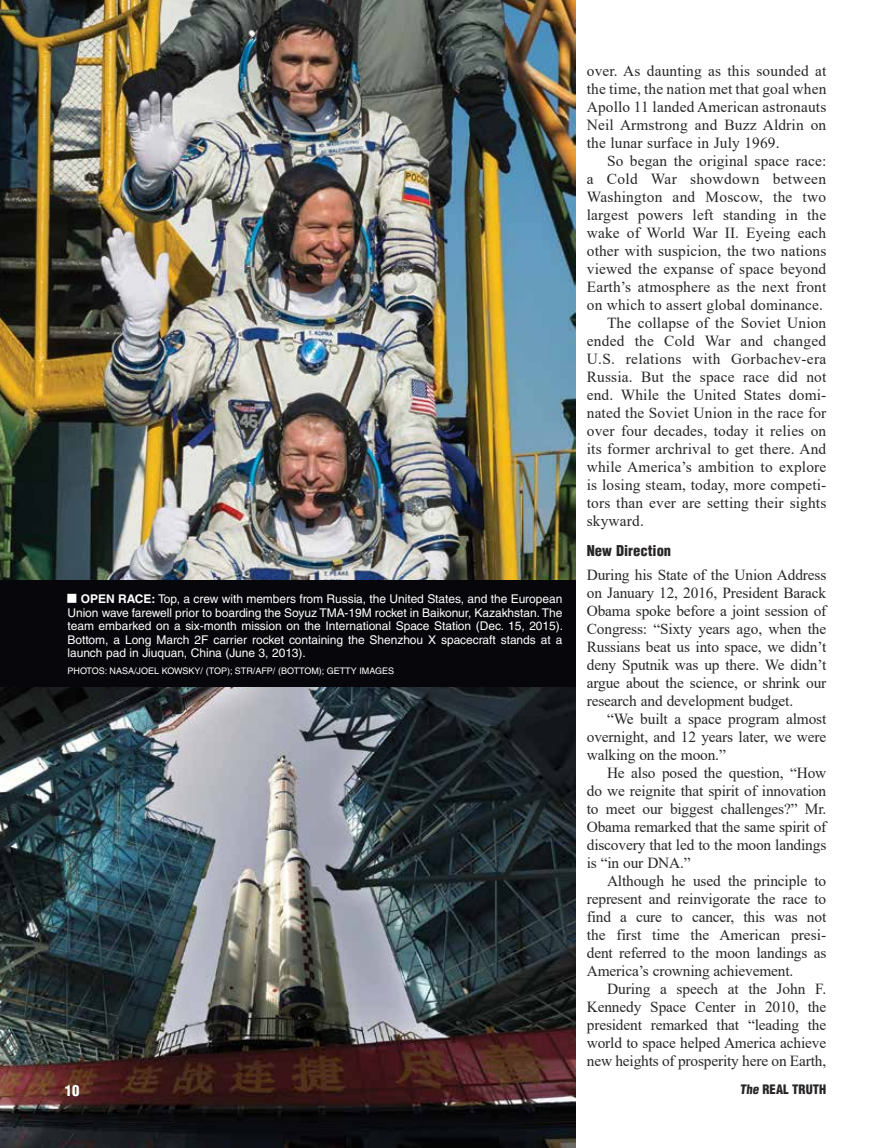
<style>
.page{position:relative;width:891px;height:1148px;background:#fff}
.page>*{position:absolute;margin:0;border:0;box-sizing:border-box;transform-origin:0 0}
.t1{font:15.3px/18px "Times New Roman";letter-spacing:.01em;color:#282526;text-align:justify}
.t2{font:900 condensed 14.7px "Helvetica";color:#282526}
.t3{font:900 condensed 14.7px "Helvetica";color:#fff}
.t4{font:900 condensed 12.75px "Helvetica";color:#282526}
.t5{font:12px/13.5px "Helvetica";letter-spacing:-.005em;color:#fff;text-align:justify}
.t6{font:9px "Helvetica";color:#fff}
.s1{font-weight:700}
</style>
<div class="page">
<img style="left:0;top:0;width:576px;height:580px">
<img style="left:0;top:687px;width:576px;height:461px">
<div style="left:0;top:580px;width:576px;height:107px;background:#07070b"></div>
<p class="t5" style="left:68px;top:592px;width:497px;text-indent:13px"><span class="s1">OPEN RACE:</span> Top, a crew with members from Russia, the United States, and the European Union wave farewell prior to boarding the Soyuz TMA-19M rocket in Baikonur, Kazakhstan. The team embarked on a six-month mission on the International Space Station (Dec. 15, 2015).<br>Bottom, a Long March 2F carrier rocket containing the Shenzhou X spacecraft stands at a launch pad in Jiuquan, China (June 3, 2013).</p>
<p class="t6" style="left:68px;top:665px;width:328px">PHOTOS: NASA/JOEL KOWSKY/ (TOP); STR/AFP/ (BOTTOM); GETTY IMAGES</p>
<p class="t3" style="left:65px;top:1080px;width:16px">10</p>
<p class="t1" style="left:587px;top:61px;width:241px">over. As daunting as this sounded at the time, the nation met that goal when Apollo 11 landed American astronauts Neil Armstrong and Buzz Aldrin on the lunar surface in July 1969.</p>
<p class="t1" style="left:607px;top:151px;width:221px">So began the original space race:</p>
<p class="t1" style="left:587px;top:169px;width:241px">a Cold War showdown between</p>
<p class="t1" style="left:587px;top:187px;width:241px">Washington and Moscow, the two</p>
<p class="t1" style="left:587px;top:205px;width:241px">largest powers left standing in the</p>
<p class="t1" style="left:587px;top:223px;width:241px">wake of World War II. Eyeing each</p>
<p class="t1" style="left:587px;top:241px;width:241px">other with suspicion, the two nations</p>
<p class="t1" style="left:587px;top:259px;width:241px">viewed the expanse of space beyond</p>
<p class="t1" style="left:587px;top:277px;width:241px">Earth’s atmosphere as the next front</p>
<p class="t1" style="left:587px;top:295px;width:238px">on which to assert global dominance.</p>
<p class="t1" style="left:607px;top:313px;width:221px">The collapse of the Soviet Union</p>
<p class="t1" style="left:587px;top:331px;width:241px">ended the Cold War and changed</p>
<p class="t1" style="left:587px;top:349px;width:241px">U.S. relations with Gorbachev-era</p>
<p class="t1" style="left:587px;top:367px;width:241px">Russia. But the space race did not</p>
<p class="t1" style="left:587px;top:385px;width:241px">end. While the United States domi-</p>
<p class="t1" style="left:587px;top:403px;width:241px">nated the Soviet Union in the race for</p>
<p class="t1" style="left:587px;top:421px;width:241px">over four decades, today it relies on</p>
<p class="t1" style="left:587px;top:439px;width:241px">its former archrival to get there. And</p>
<p class="t1" style="left:587px;top:457px;width:241px">while America’s ambition to explore</p>
<p class="t1" style="left:587px;top:475px;width:241px">is losing steam, today, more competi-</p>
<p class="t1" style="left:587px;top:493px;width:241px">tors than ever are setting their sights</p>
<p class="t1" style="left:587px;top:511px;width:59px">skyward.</p>
<p class="t2" style="left:587px;top:541px;width:86px">New Direction</p>
<p class="t1" style="left:587px;top:565px;width:241px">During his State of the Union Address on January 12, 2016, President Barack Obama spoke before a joint session of Congress: “Sixty years ago, when the Russians beat us into space, we didn’t deny Sputnik was up there. We didn’t argue about the science, or shrink our research and development budget.</p>
<p class="t1" style="left:587px;top:709px;width:241px;text-indent:20px">“We built a space program almost overnight, and 12 years later, we were walking on the moon.”</p>
<p class="t1" style="left:587px;top:763px;width:241px;text-indent:20px">He also posed the question, “How do we reignite that spirit of innovation to meet our biggest challenges?” Mr.<br>Obama remarked that the same spirit of discovery that led to the moon landings is “in our DNA.”</p>
<p class="t1" style="left:587px;top:871px;width:241px;text-indent:20px">Although he used the principle to represent and reinvigorate the race to find a cure to cancer, this was not the first time the American presi&shy;dent referred to the moon landings as America’s crowning achievement.</p>
<p class="t1" style="left:587px;top:979px;width:241px;text-indent:20px">During a speech at the John F.<br>Kennedy Space Center in 2010, the president remarked that “leading the world to space helped America achieve new heights of prosperity here on Earth,</p>
<p class="t4" style="left:740px;top:1081px;width:88px">The REAL TRUTH</p>
</div>
